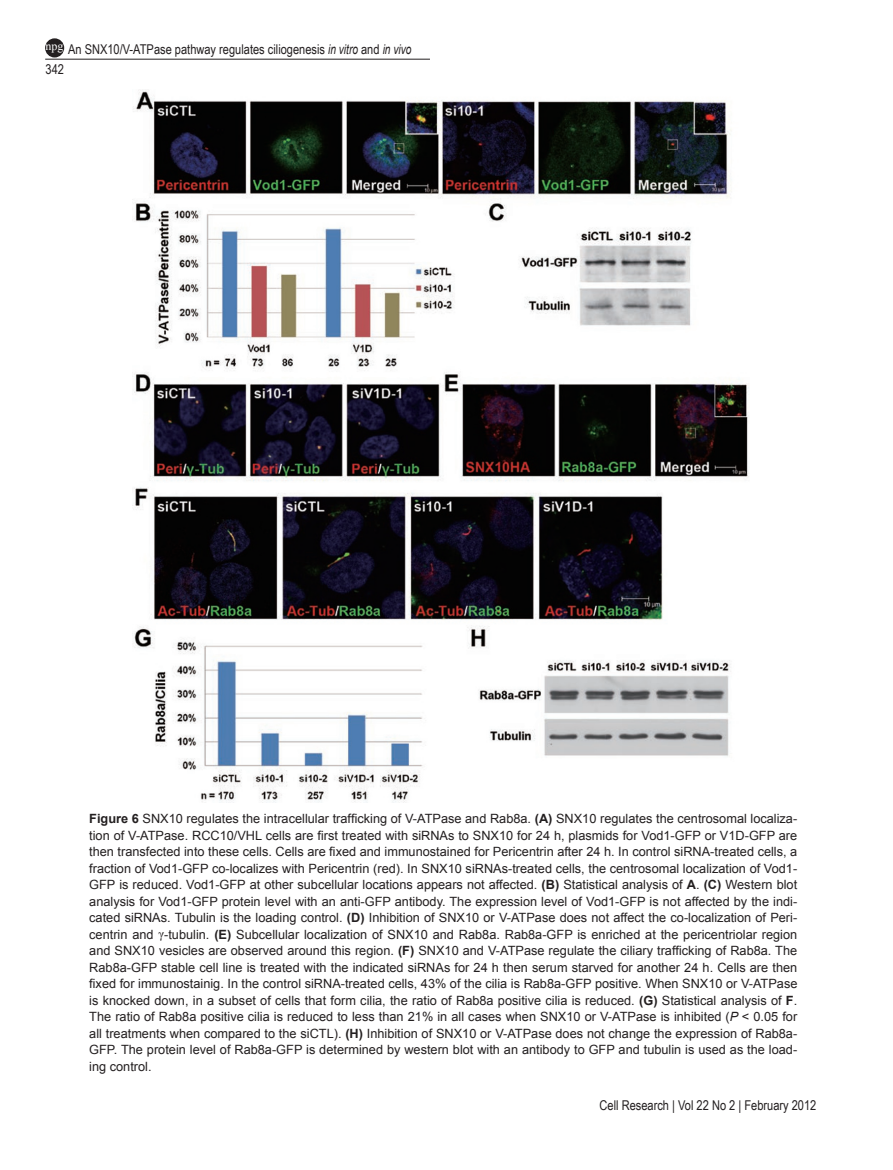
<style>
.page{position:relative;width:893px;height:1170px;background:#fff}
.page>*{position:absolute;margin:0;border:0;box-sizing:border-box;transform-origin:0 0}
.t1{font:13.5px "Arial Narrow";color:#231f20}
.t2{font:12.75px/16.5px "Arial";color:#231f20;text-align:justify}
.t3{font:12px "Times New Roman PSMT2";color:#fff}
.s1{font-family:"Arial";font-style:italic}
.s2{font-weight:700}
.s3{font-family:"Arial MT2"}
.s4{font-family:"Times New Roman"}
.s5{font-style:italic}
</style>
<div class="page">
<hr style="left:45px;top:59px;width:385px;height:1px;background:#231f20">
<div style="left:46px;top:39px;width:17px;height:18px;background:#231f20;border-radius:50%"></div>
<div style="left:45px;top:38px;width:19px;height:19px;border:2px solid #231f20;border-radius:50%"></div>
<img style="left:133px;top:90px;width:616px;height:712px">
<p class="t1" style="left:68px;top:39px;width:345px">An SNX10/V-ATPase pathway regulates ciliogenesis <span class="s1">in vitro</span> and <span class="s1">in vivo</span></p>
<p class="t3" style="left:46px;top:38px;width:19px">npg</p>
<p class="t1" style="left:46px;top:59px;width:20px">342</p>
<p class="t2" style="left:89px;top:810px;width:710px"><span class="s2">Figure 6</span> SNX10 regulates the intracellular trafficking of V-ATPase and Rab8a. <span class="s2">(A)</span> <span class="s3">SNX10 regulates the centrosomal localiza&shy;</span>tion of V-ATPase. RCC10/VHL cells are first treated with siRNAs to SNX10 for 24 h, plasmids for Vod1-GFP or V1D-GFP are then transfected into these cells. Cells are fixed and immunostained for Pericentrin after 24 h. In control siRNA-treated cells, a fraction of Vod1-GFP co-localizes with Pericentrin (red). In SNX10 siRNAs-treated cells, the centrosomal localization of Vod1- GFP is reduced. Vod1-GFP at other subcellular locations appears not affected. <span class="s2">(B)</span> Statistical analysis of <span class="s2">A</span>. <span class="s2">(C)</span> Western blot analysis for Vod1-GFP protein level with an anti-GFP antibody. The expression level of Vod1-GFP is not affected by the indi&shy;cated siRNAs. Tubulin is the loading control. <span class="s2">(D)</span> Inhibition of SNX10 or V-ATPase does not affect the co-localization of Peri&shy;<span class="s3">centrin and</span> <span class="s4">γ</span>-tubulin. <span class="s2">(E)</span> Subcellular localization of SNX10 and Rab8a. Rab8a-GFP is enriched at the pericentriolar region and SNX10 vesicles are observed around this region. <span class="s2">(F)</span> SNX10 and V-ATPase regulate the ciliary trafficking of Rab8a. The Rab8a-GFP stable cell line is treated with the indicated siRNAs for 24 h then serum starved for another 24 h. Cells are then fixed for immunostainig. In the control siRNA-treated cells, 43% of the cilia is Rab8a-GFP positive. When SNX10 or V-ATPase is knocked down, in a subset of cells that form cilia, the ratio of Rab8a positive cilia is reduced. <span class="s2">(G)</span> Statistical analysis of <span class="s2">F</span>.<br>The ratio of Rab8a positive cilia is reduced to less than 21% in all cases when SNX10 or V-ATPase is inhibited (<span class="s5">P</span> &lt; 0.05 for all treatments when compared to the siCTL). <span class="s2">(H)</span> Inhibition of SNX10 or V-ATPase does not change the expression of Rab8a-GFP. The protein level of Rab8a-GFP is determined by western blot with an antibody to GFP and tubulin is used as the load&shy;ing control.</p>
<p class="t1" style="left:600px;top:1094px;width:218px">Cell Research | Vol 22 No 2 | February 2012</p>
</div>
